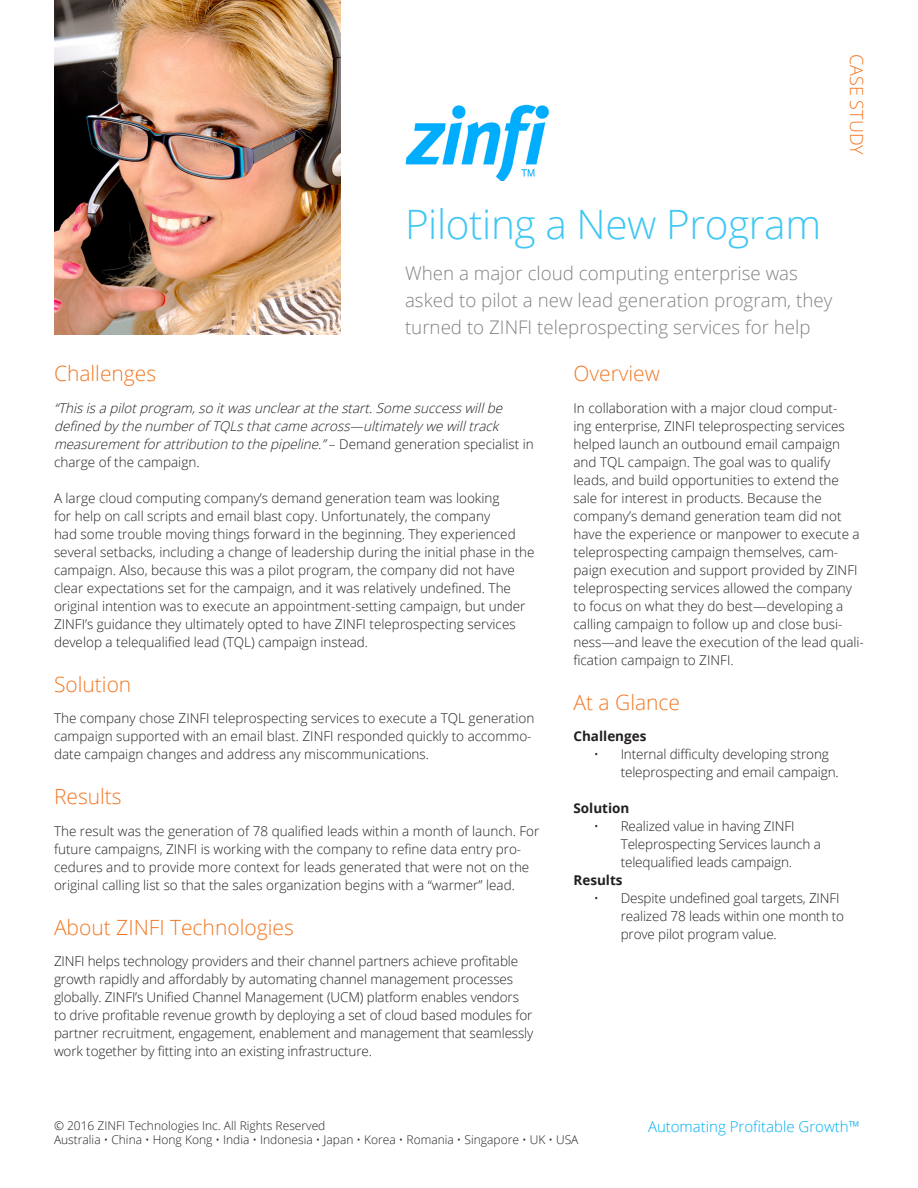
<style>
.page{position:relative;width:918px;height:1188px;background:#fff}
.page>*{position:absolute;margin:0;border:0;box-sizing:border-box;transform-origin:0 0}
.t1{font:300 40.5px "Open Sans";letter-spacing:-.01em;color:#40c7f4}
.Sub_head{font:300 21px "Open Sans";color:#f27724}
.t2{font:300 18.75px/27px "Open Sans";color:#808285}
.t3{font:300 18px "Open Sans";color:#f27724}
.t4{font:300 15px "Open Sans";color:#00aeef}
.Body{font:300 13.5px/18px "Open Sans";color:#231f20}
.Body-2{font:italic 300 13.5px/18px "Open Sans";color:#231f20}
.t5{font:700 13.5px "Open Sans";color:#231f20}
.t6{font:300 12px "Open Sans";color:#231f20}
.s1{font-style:normal}
</style>
<div class="page">
<img style="left:406px;top:104px;width:143px;height:77px">
<img style="left:54px;top:0;width:287px;height:335px">
<p class="t3" style="left:869px;top:54px;width:102px;rotate:90deg">CASE STUDY</p>
<p class="t1" style="left:405px;top:197px;width:418px">Piloting a New Program</p>
<p class="t2" style="left:405px;top:259px;width:429px">When a major cloud computing enterprise was asked to pilot a new lead generation program, they turned to ZINFI teleprospecting services for help</p>
<p class="Sub_head" style="left:54px;top:359px;width:104px">Challenges</p>
<p class="Body-2" style="left:54px;top:398px;width:481px">“Thisisapilotprogram,so itwasunclearatthestart.Somesuccesswillbe defined by thenumberof TQLsthatcameacross—ultimately wewilltrack measurementforattribution to thepipeline.”<span class="s1">– D e m a n d g e n e r a t i o n s p e c i a l i s t i n charge of the campaign.</span></p>
<p class="Body" style="left:54px;top:488px;width:482px">A large cloud computing company’s demand generation team was looking<br>for help on call scripts and email blast copy. Unfortunately, the company<br>had some trouble moving things forward in the beginning. They experienced several setbacks, including a change of leadership during the initial phase in the campaign. Also, because this was a pilot program, the company did not have clear expectations set for the campaign, and it was relatively undefined. The original intention was to execute an appointment-setting campaign, but under ZINFI’s guidance they ultimately opted to have ZINFI teleprospecting services develop a telequalified lead (TQL) campaign instead.</p>
<p class="Sub_head" style="left:54px;top:670px;width:79px">Solution</p>
<p class="Body" style="left:54px;top:709px;width:482px">The company chose ZINFI teleprospecting services to execute a TQL generation campaign supported with an email blast. ZINFI responded quickly to accommo&shy;date campaign changes and address any miscommunications.</p>
<p class="Sub_head" style="left:54px;top:782px;width:69px">Results</p>
<p class="Body" style="left:54px;top:821px;width:487px">The result was the generation of 78 qualified leads within a month of launch. For future campaigns, ZINFI is working with the company to refine data entry pro&shy;cedures and to provide more context for leads generated that were not on the original calling list so that the sales organization begins with a “warmer” lead.</p>
<p class="Sub_head" style="left:54px;top:913px;width:241px">About ZINFI Technologies</p>
<p class="Body" style="left:54px;top:952px;width:481px">ZINFI helps technology providers and their channel partners achieve profitable growth rapidly and affordably by automating channel management processes globally. ZINFI’s Unified Channel Management (UCM) platform enables vendors to drive profitable revenue growth by deploying a set of cloud based modules for partner recruitment, engagement, enablement and management that seamlessly work together by fitting into an existing infrastructure.</p>
<p class="Sub_head" style="left:573px;top:359px;width:88px">Overview</p>
<p class="Body" style="left:573px;top:398px;width:292px">In collaboration with a major cloud comput-<br>ing enterprise, ZINFI teleprospecting services helped launch an outbound email campaign and TQL campaign. The goal was to qualify leads, and build opportunities to extend the sale for interest in products. Because the company’s demand generation team did not have the experience or manpower to execute a teleprospecting campaign themselves, cam&shy;paign execution and support provided by ZINFI teleprospecting services allowed the company to focus on what they do best—developing a calling campaign to follow up and close busi&shy;ness—and leave the execution of the lead quali&shy;fication campaign to ZINFI.</p>
<p class="Sub_head" style="left:573px;top:688px;width:108px">At a Glance</p>
<p class="t5" style="left:573px;top:727px;width:75px">Challenges</p>
<p class="Body" style="left:621px;top:745px;width:219px;text-indent:-27px">• Internal difficulty developing strong teleprospecting and email campaign.</p>
<p class="t5" style="left:573px;top:799px;width:57px">Solution</p>
<p class="Body" style="left:621px;top:817px;width:202px;text-indent:-27px">• Realized value in having ZINFI<br>Teleprospecting Services launch a telequalified leads campaign.</p>
<p class="t5" style="left:573px;top:871px;width:51px">Results</p>
<p class="Body" style="left:621px;top:889px;width:225px;text-indent:-27px">• Despite undefined goal targets, ZINFI realized 78 leads within one month to prove pilot program value.</p>
<p class="t6" style="left:54px;top:1117px;width:273px">© 2016 ZINFI Technologies Inc. All Rights Reserved</p>
<p class="t6" style="left:54px;top:1132px;width:526px">Australia • China • Hong Kong • India • Indonesia • Japan • Korea • Romania • Singapore • UK • USA</p>
<p class="t4" style="left:648px;top:1116px;width:213px">Automating Profitable Growth™</p>
</div>
